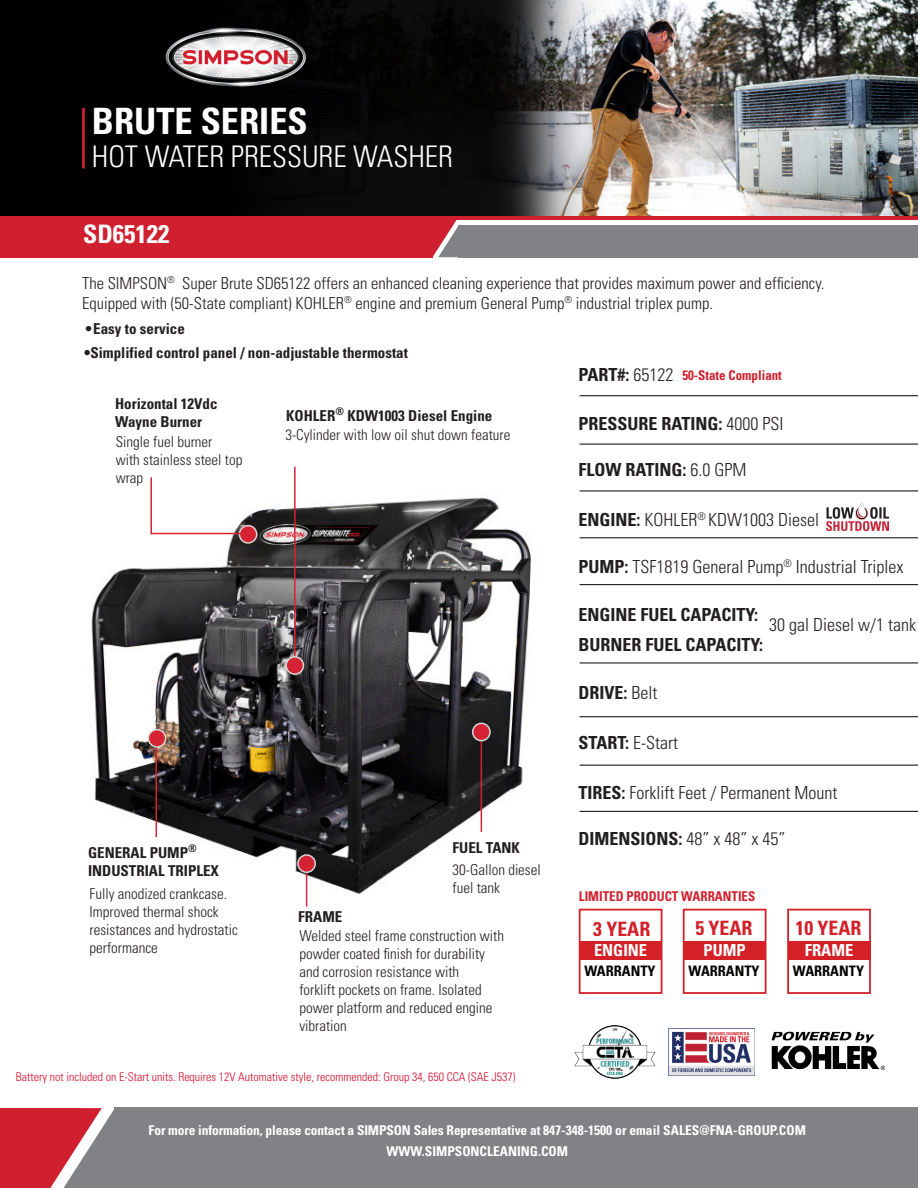
<style>
.page{position:relative;width:918px;height:1188px;background:#fff}
.page>*{position:absolute;margin:0;border:0;box-sizing:border-box;transform-origin:0 0}
.t1{font:700 condensed 36.3px "Univers LT Std";color:#fff}
.t2{font:300 condensed 29.85px "Univers LT Std";color:#fff}
.t3{font:700 condensed 25.5px "Univers LT Std";color:#fff}
.t4{font:700 condensed 19.8px "Univers LT Std";color:#d32029}
.t5{font:300 condensed 18px "Univers LT Std";color:#231f20}
.t6{font:700 condensed 18px "Univers LT Std";color:#231f20}
.t7{font:300 condensed 16.5px/19.8px "Univers LT Std";color:#231f20}
.t8{font:700 condensed 16.5px "Univers LT Std";color:#fff}
.t9{font:300 condensed 15px/18px "Univers LT Std";color:#231f20}
.t10{font:700 condensed 15px "Univers LT Std";color:#231f20}
.t11{font:700 condensed 14.4px "Univers LT Std";color:#040503}
.t12{font:700 condensed 13.5px/21px "Univers LT Std";letter-spacing:-.01em;color:#fff;text-align:center}
.t13{font:700 condensed 13.5px "Univers LT Std";color:#d0202e;scale:.96 1}
.t14{font:300 condensed 12px "Univers LT Std";color:#d30d2b}
.s1{font-family:"Univers";font-weight:300}
.s2{font-weight:300}
.s3{font-weight:700}
</style>
<div class="page">
<img style="left:575px;top:1025px;width:80px;height:54px">
<img style="left:668px;top:1028px;width:87px;height:47px">
<div style="left:579px;top:941px;width:83px;height:19px;background:#d32127"></div>
<div style="left:683px;top:941px;width:83px;height:19px;background:#d32127"></div>
<div style="left:788px;top:941px;width:83px;height:19px;background:#d32127"></div>
<div style="left:579px;top:909px;width:83px;height:85px;border:2px solid #d32127"></div>
<div style="left:683px;top:909px;width:84px;height:85px;border:2px solid #d32127"></div>
<div style="left:787px;top:909px;width:84px;height:85px;border:2px solid #d32127"></div>
<div style="left:0;top:1109px;width:48px;height:79px;background:#d0202f"></div>
<div style="left:0;top:1108px;width:82px;height:8px;background:#d0202f"></div>
<div style="left:115px;top:1108px;width:803px;height:80px;background:#808285"></div>
<svg style="left:48px;top:1108px;width:67px;height:80px"></svg>
<img style="left:0;top:0;width:918px;height:216px">
<img style="left:158px;top:22px;width:153px;height:70px">
<hr style="left:82px;top:108px;width:3px;height:60px;background:#d0202f">
<div style="left:0;top:216px;width:433px;height:41px;background:#d0202f"></div>
<hr style="left:0;top:216px;width:918px;height:4px;background:#d0202f">
<div style="left:459px;top:225px;width:459px;height:32px;background:#808285"></div>
<svg style="left:433px;top:220px;width:26px;height:37px"></svg>
<svg style="left:579px;top:395px;width:339px;height:191px"></svg>
<svg style="left:579px;top:662px;width:339px;height:150px"></svg>
<img style="left:827px;top:504px;width:62px;height:26px">
<img style="left:91px;top:466px;width:440px;height:441px">
<hr style="left:294px;top:467px;width:2px;height:202px;background:#d52333">
<div style="left:286px;top:657px;width:17px;height:17px;background:#d52333;border-radius:50%"></div>
<div style="left:285px;top:656px;width:19px;height:19px;border:2px solid #d6d7d8;border-radius:50%"></div>
<hr style="left:306px;top:866px;width:1px;height:41px;background:#d52333">
<div style="left:298px;top:855px;width:17px;height:17px;background:#d52333;border-radius:50%"></div>
<div style="left:297px;top:854px;width:19px;height:19px;border:2px solid #d6d7d8;border-radius:50%"></div>
<div style="left:148px;top:730px;width:18px;height:17px;background:#d52333;border-radius:50%"></div>
<div style="left:148px;top:729px;width:18px;height:19px;border:2px solid #d6d7d8;border-radius:50%"></div>
<hr style="left:156px;top:748px;width:1px;height:89px;background:#d52333">
<img style="left:771px;top:1031px;width:114px;height:39px">
<div style="left:239px;top:526px;width:18px;height:17px;background:#d52333;border-radius:50%"></div>
<div style="left:239px;top:525px;width:18px;height:19px;border:2px solid #d6d7d8;border-radius:50%"></div>
<hr style="left:151px;top:533px;width:97px;height:1px;background:#d52333">
<hr style="left:150px;top:477px;width:2px;height:57px;background:#d52333">
<hr style="left:481px;top:734px;width:1px;height:98px;background:#d52333">
<div style="left:473px;top:723px;width:17px;height:18px;background:#d52333;border-radius:50%"></div>
<div style="left:472px;top:723px;width:19px;height:18px;border:2px solid #d6d7d8;border-radius:50%"></div>
<p class="t1" style="left:92px;top:99px;width:217px">BRUTE SERIES</p>
<p class="t2" style="left:92px;top:138px;width:363px">HOT WATER PRESSURE WASHER</p>
<p class="t3" style="left:83px;top:218px;width:88px">SD65122</p>
<p class="t7" style="left:82px;top:273px;width:744px">The SIMPSON<sup>®</sup> Super Brute SD65122 offers an enhanced cleaning experience that provides maximum power and efficiency.<br>Equipped with (50-State compliant) KOHLER<sup>®</sup> engine and premium General Pump<sup>®</sup> industrial triplex pump.</p>
<p class="t10" style="left:84px;top:319px;width:102px"><span class="s1">•</span>Easy to service</p>
<p class="t10" style="left:84px;top:343px;width:325px">•Simplified control panel / non-adjustable thermostat</p>
<p class="t10" style="left:115px;top:395px;width:104px">Horizontal 12Vdc</p>
<p class="t10" style="left:115px;top:413px;width:89px">Wayne Burner</p>
<p class="t9" style="left:116px;top:432px;width:98px">Single fuel burner</p>
<p class="t9" style="left:116px;top:450px;width:128px">with stainless steel top</p>
<p class="t9" style="left:116px;top:468px;width:29px">wrap</p>
<p class="t10" style="left:286px;top:406px;width:208px">KOHLER<sup>®</sup> KDW1003 Diesel Engine</p>
<p class="t9" style="left:285px;top:426px;width:226px">3-Cylinder with low oil shut down feature</p>
<p class="t10" style="left:88px;top:844px;width:110px">GENERAL PUMP<sup>®</sup></p>
<p class="t10" style="left:88px;top:862px;width:132px">INDUSTRIAL TRIPLEX</p>
<p class="t9" style="left:90px;top:884px;width:150px">Fully anodized crankcase.<br>Improved thermal shock resistances and hydrostatic performance</p>
<p class="t10" style="left:298px;top:908px;width:46px">FRAME</p>
<p class="t10" style="left:453px;top:839px;width:69px">FUEL TANK</p>
<p class="t9" style="left:453px;top:860px;width:90px">30-Gallon diesel</p>
<p class="t9" style="left:453px;top:878px;width:49px">fuel tank</p>
<p class="t9" style="left:299px;top:927px;width:206px">Welded steel frame construction with powder coated finish for durability</p>
<p class="t9" style="left:299px;top:963px;width:161px">and corrosion resistance with</p>
<p class="t9" style="left:299px;top:981px;width:195px">forklift pockets on frame. Isolated power platform and reduced engine vibration</p>
<p class="t14" style="left:16px;top:1069px;width:501px">Battery not included on E-Start units. Requires 12V Automative style, recommended: Group 34, 650 CCA (SAE J537)</p>
<p class="t6" style="left:579px;top:364px;width:97px">PART#: <span class="s2">65122</span></p>
<p class="t6" style="left:579px;top:412px;width:206px">PRESSURE RATING: <span class="s2">4000 PSI</span></p>
<p class="t6" style="left:579px;top:459px;width:169px">FLOW RATING: <span class="s2">6.0 GPM</span></p>
<p class="t5" style="left:579px;top:509px;width:242px"><span class="s3">ENGINE:</span> KOHLER<sup>®</sup> KDW1003 Diesel</p>
<p class="t13" style="left:682px;top:367px;width:105px">50-State Compliant</p>
<p class="t5" style="left:579px;top:555px;width:326px"><span class="s3">PUMP:</span> TSF1819 General Pump<sup>®</sup> Industrial Triplex</p>
<p class="t6" style="left:579px;top:603px;width:181px">ENGINE FUEL CAPACITY:</p>
<p class="t5" style="left:769px;top:614px;width:148px">30 gal Diesel w/1 tank</p>
<p class="t6" style="left:579px;top:633px;width:186px">BURNER FUEL CAPACITY:</p>
<p class="t6" style="left:579px;top:681px;width:81px">DRIVE: <span class="s2">Belt</span></p>
<p class="t5" style="left:579px;top:731px;width:101px"><span class="s3">START:</span> E-Start</p>
<p class="t5" style="left:579px;top:782px;width:260px"><span class="s3">TIRES:</span> Forklift Feet / Permanent Mount</p>
<p class="t6" style="left:579px;top:827px;width:208px">DIMENSIONS: <span class="s2">48” x 48” x 45”</span></p>
<p class="t13" style="left:579px;top:888px;width:185px">LIMITED PRODUCT WARRANTIES</p>
<p class="t4" style="left:593px;top:917px;width:59px">3 YEAR</p>
<p class="t4" style="left:695px;top:916px;width:59px">5 YEAR</p>
<p class="t4" style="left:796px;top:916px;width:67px">10 YEAR</p>
<p class="t11" style="left:584px;top:962px;width:73px">WARRANTY</p>
<p class="t11" style="left:688px;top:962px;width:73px">WARRANTY</p>
<p class="t11" style="left:793px;top:962px;width:73px">WARRANTY</p>
<p class="t8" style="left:594px;top:940px;width:55px">ENGINE</p>
<p class="t8" style="left:704px;top:940px;width:44px">PUMP</p>
<p class="t8" style="left:805px;top:940px;width:50px">FRAME</p>
<p class="t12" style="left:149px;top:1120px;width:659px">For more information, please contact a SIMPSON Sales Representative at 847-348-1500 or email SALES@FNA-GROUP.COM<br>WWW.SIMPSONCLEANING.COM</p>
</div>
